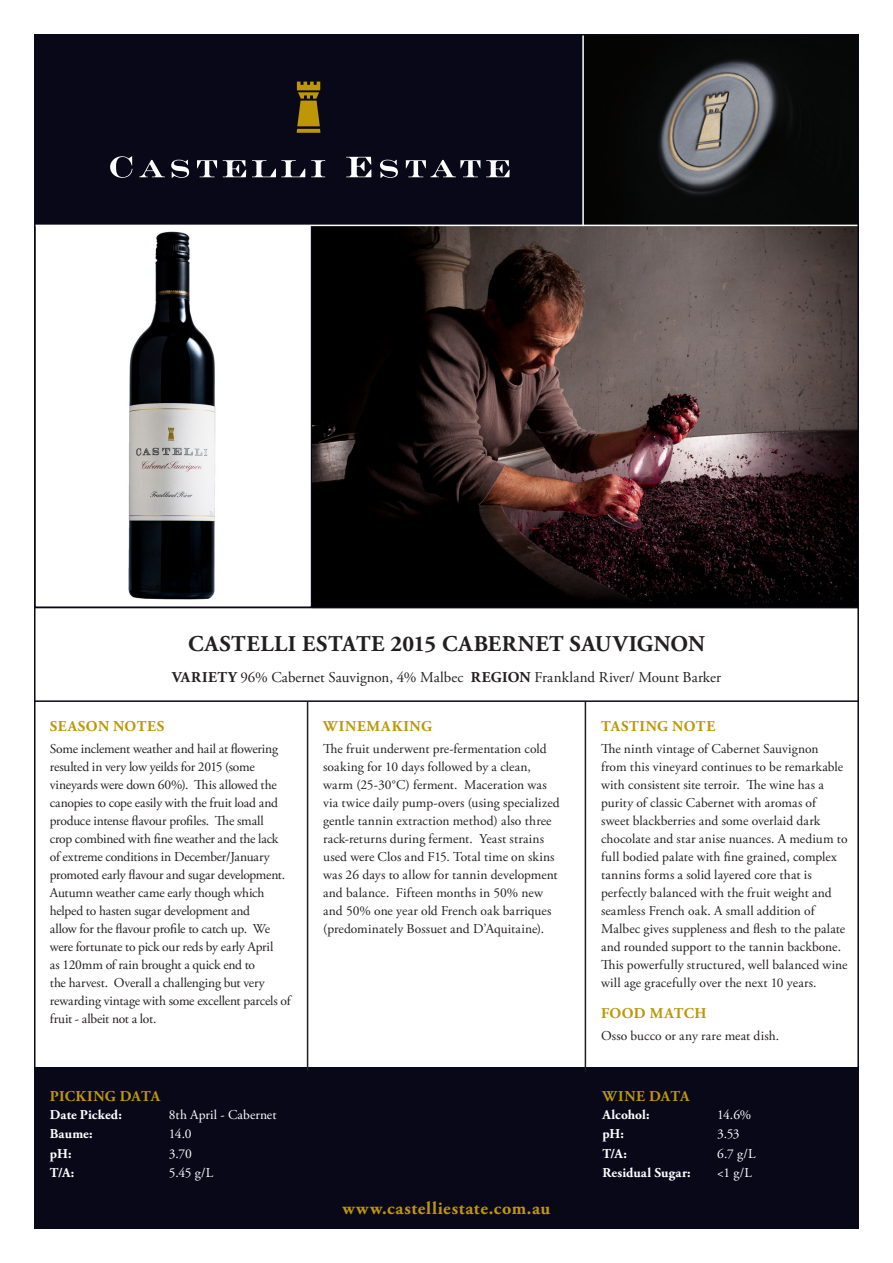
<style>
.page{position:relative;width:893px;height:1263px;background:#fff}
.page>*{position:absolute;margin:0;border:0;box-sizing:border-box;transform-origin:0 0}
.Heading_-_black_text{font:700 22.5px "Adobe Garamond Pro";letter-spacing:.02em;color:#231f20}
.Website_-_gold_text{font:700 18px "Adobe Garamond Pro";letter-spacing:.035em;color:#bd9705}
.Intro_-_black_text_1{font:15px "Adobe Garamond Pro";letter-spacing:.005em;color:#231f20}
.Subhead_-_gold_text{font:700 15px "Adobe Garamond Pro";letter-spacing:.03em;color:#bd9705}
.Subhead_-_gold_text-2{font:700 15px "Adobe Garamond Pro";letter-spacing:.005em;color:#bd9705}
.Subhead_-_gold_text-3{font:700 15px "Adobe Garamond Pro";letter-spacing:.05em;color:#bd9705}
.Body_copy_-_black_te{font:13.5px/18px "Adobe Garamond Pro";color:#231f20}
.Body_copy_-_black_te-2{font:13.5px/18px "Adobe Garamond Pro";letter-spacing:-.02em;color:#231f20}
.Body_copy_-_black_te-3{font:700 13.5px "Adobe Garamond Pro";letter-spacing:.01em;color:#fff}
.Body_copy_-_black_te-4{font:13.5px "Adobe Garamond Pro";letter-spacing:.005em;color:#fff}
.s1{font-weight:700}
</style>
<div class="page">
<div style="left:34px;top:34px;width:549px;height:191px;background:#090819"></div>
<img style="left:584px;top:37px;width:272px;height:188px">
<div style="left:34px;top:1067px;width:825px;height:162px;background:#090819"></div>
<img style="left:128px;top:231px;width:88px;height:369px">
<div style="left:34px;top:223px;width:278px;height:385px;border:2px solid #090819"></div>
<img style="left:312px;top:227px;width:544px;height:380px">
<svg style="left:110px;top:156px;width:22px;height:22px"></svg>
<svg style="left:139px;top:160px;width:26px;height:17px"></svg>
<svg style="left:171px;top:160px;width:18px;height:18px"></svg>
<svg style="left:197px;top:160px;width:20px;height:17px"></svg>
<svg style="left:223px;top:160px;width:23px;height:17px"></svg>
<svg style="left:252px;top:160px;width:53px;height:17px"></svg>
<svg style="left:311px;top:160px;width:14px;height:17px"></svg>
<svg style="left:346px;top:157px;width:25px;height:20px"></svg>
<svg style="left:380px;top:160px;width:18px;height:18px"></svg>
<svg style="left:406px;top:160px;width:74px;height:17px"></svg>
<svg style="left:486px;top:160px;width:24px;height:17px"></svg>
<svg style="left:297px;top:82px;width:23px;height:51px"></svg>
<hr style="left:34px;top:225px;width:825px;height:1px;background:#fff">
<hr style="left:582px;top:34px;width:2px;height:192px;background:#fff">
<hr style="left:307px;top:702px;width:1px;height:369px;background:#231f20">
<hr style="left:585px;top:702px;width:1px;height:369px;background:#231f20">
<hr style="left:34px;top:700px;width:825px;height:2px;background:#090819">
<hr style="left:34px;top:607px;width:825px;height:1px;background:#090819">
<p class="Heading_-_black_text" style="left:188px;top:631px;width:518px">CASTELLI ESTATE 2015 CABERNET SAUVIGNON</p>
<p class="Intro_-_black_text_1" style="left:172px;top:668px;width:551px"><span class="s1">VARIETY</span> 96% Cabernet Sauvignon, 4% Malbec <span class="s1">REGION</span> Frankland River/ Mount Barker</p>
<p class="Subhead_-_gold_text" style="left:50px;top:717px;width:116px">SEASON NOTES</p>
<p class="Body_copy_-_black_te-2" style="left:50px;top:740px;width:242px">Some inclement weather and hail at flowering resulted in very low yeilds for 2015 (some vineyards were down 60%). This allowed the canopies to cope easily with the fruit load and produce intense flavour profiles. The small<br>crop combined with fine weather and the lack of extreme conditions in December/January promoted early flavour and sugar development.<br>Autumn weather came early though which helped to hasten sugar development and<br>allow for the flavour profile to catch up. We were fortunate to pick our reds by early April<br>as 120mm of rain brought a quick end to<br>the harvest. Overall a challenging but very rewarding vintage with some excellent parcels of fruit - albeit not a lot.</p>
<p class="Subhead_-_gold_text-2" style="left:50px;top:1087px;width:112px">PICKING DATA</p>
<p class="Body_copy_-_black_te-3" style="left:50px;top:1107px;width:74px">Date Picked:</p>
<p class="Body_copy_-_black_te-4" style="left:169px;top:1107px;width:109px">8th April - Cabernet</p>
<p class="Body_copy_-_black_te-3" style="left:50px;top:1126px;width:44px">Baume:</p>
<p class="Body_copy_-_black_te-4" style="left:169px;top:1126px;width:24px">14.0</p>
<p class="Body_copy_-_black_te-3" style="left:50px;top:1145px;width:23px">pH:</p>
<p class="Body_copy_-_black_te-4" style="left:169px;top:1145px;width:24px">3.70</p>
<p class="Body_copy_-_black_te-3" style="left:50px;top:1164px;width:26px">T/A:</p>
<p class="Body_copy_-_black_te-4" style="left:169px;top:1164px;width:46px">5.45 g/L</p>
<p class="Subhead_-_gold_text-3" style="left:323px;top:717px;width:110px">WINEMAKING</p>
<p class="Body_copy_-_black_te" style="left:323px;top:740px;width:238px">The fruit underwent pre-fermentation cold soaking for 10 days followed by a clean, warm (25-30°C) ferment. Maceration was via twice daily pump-overs (using specialized gentle tannin extraction method) also three rack-returns during ferment. Yeast strains used were Clos and F15. Total time on skins was 26 days to allow for tannin development and balance. Fifteen months in 50% new and 50% one year old French oak barriques (predominately Bossuet and D’Aquitaine).</p>
<p class="Website_-_gold_text" style="left:342px;top:1198px;width:209px">www.castelliestate.com.au</p>
<p class="Subhead_-_gold_text" style="left:601px;top:717px;width:116px">TASTING NOTE</p>
<p class="Body_copy_-_black_te" style="left:601px;top:740px;width:248px">The ninth vintage of Cabernet Sauvignon<br>from this vineyard continues to be remarkable with consistent site terroir. The wine has a purity of classic Cabernet with aromas of sweet blackberries and some overlaid dark chocolate and star anise nuances. A medium to full bodied palate with fine grained, complex tannins forms a solid layered core that is perfectly balanced with the fruit weight and seamless French oak. A small addition of Malbec gives suppleness and flesh to the palate and rounded support to the tannin backbone.<br>This powerfully structured, well balanced wine will age gracefully over the next 10 years.</p>
<p class="Subhead_-_gold_text" style="left:601px;top:1004px;width:107px">FOOD MATCH</p>
<p class="Body_copy_-_black_te" style="left:601px;top:1027px;width:180px">Osso bucco or any rare meat dish.</p>
<p class="Subhead_-_gold_text" style="left:602px;top:1087px;width:88px">WINE DATA</p>
<p class="Body_copy_-_black_te-3" style="left:602px;top:1107px;width:49px">Alcohol:</p>
<p class="Body_copy_-_black_te-4" style="left:717px;top:1107px;width:36px">14.6%</p>
<p class="Body_copy_-_black_te-3" style="left:602px;top:1126px;width:23px">pH:</p>
<p class="Body_copy_-_black_te-4" style="left:717px;top:1126px;width:24px">3.53</p>
<p class="Body_copy_-_black_te-3" style="left:602px;top:1145px;width:26px">T/A:</p>
<p class="Body_copy_-_black_te-4" style="left:717px;top:1145px;width:40px">6.7 g/L</p>
<p class="Body_copy_-_black_te-3" style="left:602px;top:1164px;width:90px">Residual Sugar:</p>
<p class="Body_copy_-_black_te-4" style="left:717px;top:1164px;width:36px">&lt;1 g/L</p>
</div>
